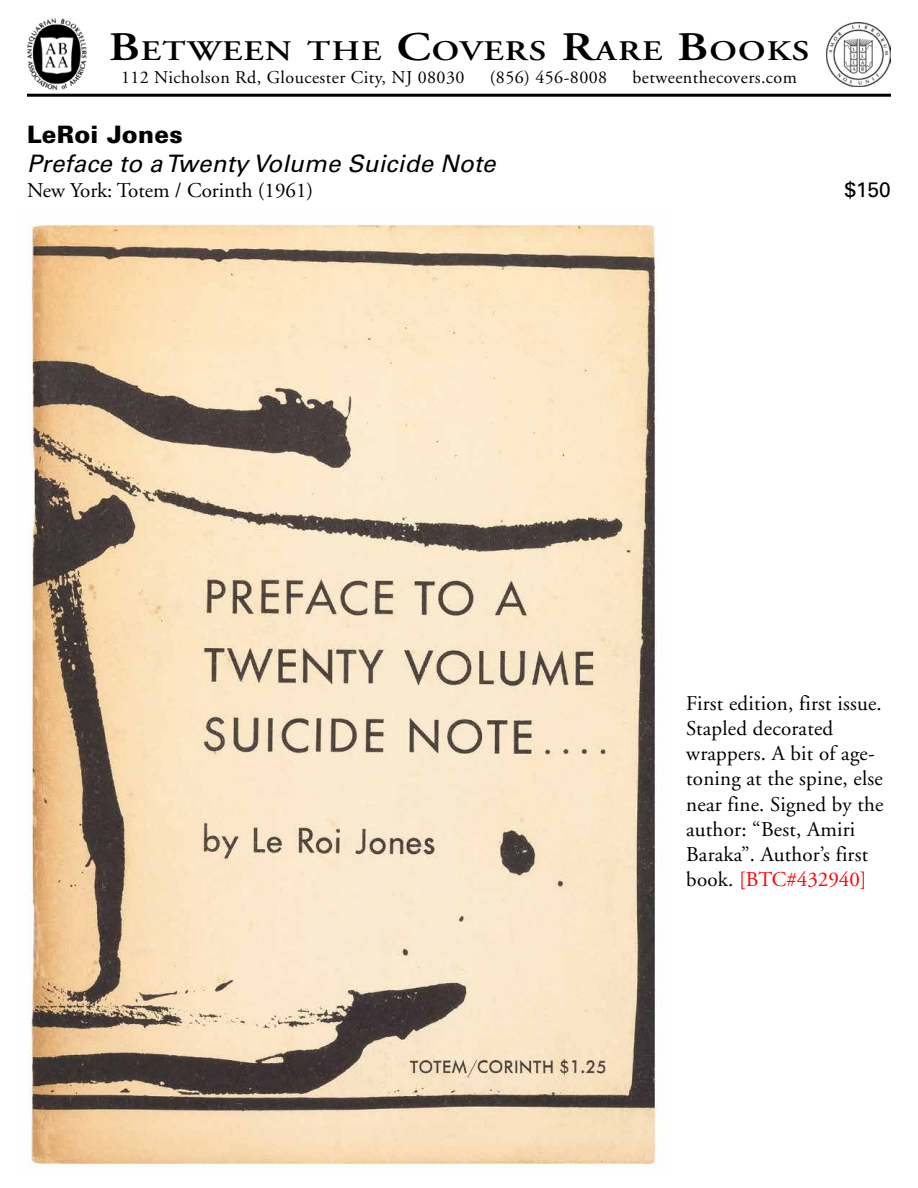
<style>
.page{position:relative;width:918px;height:1188px;background:#fff}
.page>*{position:absolute;margin:0;border:0;box-sizing:border-box;transform-origin:0 0}
.t1{font:600 28.35px "Adobe Garamond";letter-spacing:.035em;color:#000;scale:1.22 1}
.t2{font:italic 24px "Univers";letter-spacing:.01em;color:#000}
.t3{font:900 24px "Univers";letter-spacing:.01em;color:#000}
.t4{font:21px/25.2px "Adobe Garamond";letter-spacing:.01em;color:#000}
.t5{font:21px "Univers";color:#000}
.t6{font:18px "Adobe Garamond";letter-spacing:.025em;color:#000}
.s1{font-size:40.5px}
.s2{color:#f00}
</style>
<div class="page">
<img style="left:28px;top:224px;width:629px;height:942px">
<img style="left:826px;top:22px;width:65px;height:65px">
<img style="left:27px;top:19px;width:60px;height:71px">
<hr style="left:27px;top:94px;width:864px;height:3px;background:#000">
<h1 class="t1" style="left:109px;top:35px;width:576px"><span class="s1">B</span>ETWEEN THE <span class="s1">C</span>OVERS <span class="s1">R</span>ARE <span class="s1">B</span>OOKS</h1>
<p class="t6" style="left:121px;top:67px;width:345px">112 Nicholson Rd, Gloucester City, NJ 08030</p>
<p class="t6" style="left:490px;top:67px;width:119px">(856) 456-8008</p>
<p class="t6" style="left:633px;top:67px;width:166px">betweenthecovers.com</p>
<p class="t3" style="left:27px;top:119px;width:157px">LeRoi Jones</p>
<p class="t2" style="left:27px;top:149px;width:470px">Preface to a Twenty Volume Suicide Note</p>
<p class="t4" style="left:27px;top:178px;width:288px">New York: Totem / Corinth (1961)</p>
<p class="t5" style="left:845px;top:177px;width:48px">$150</p>
<p class="t4" style="left:686px;top:691px;width:199px">First edition, first issue.<br>Stapled decorated wrappers. A bit of age&shy;toning at the spine, else near fine. Signed by the author: “Best, Amiri<br>Baraka”. Author’s first book. <span class="s2">[BTC#432940]</span></p>
</div>
